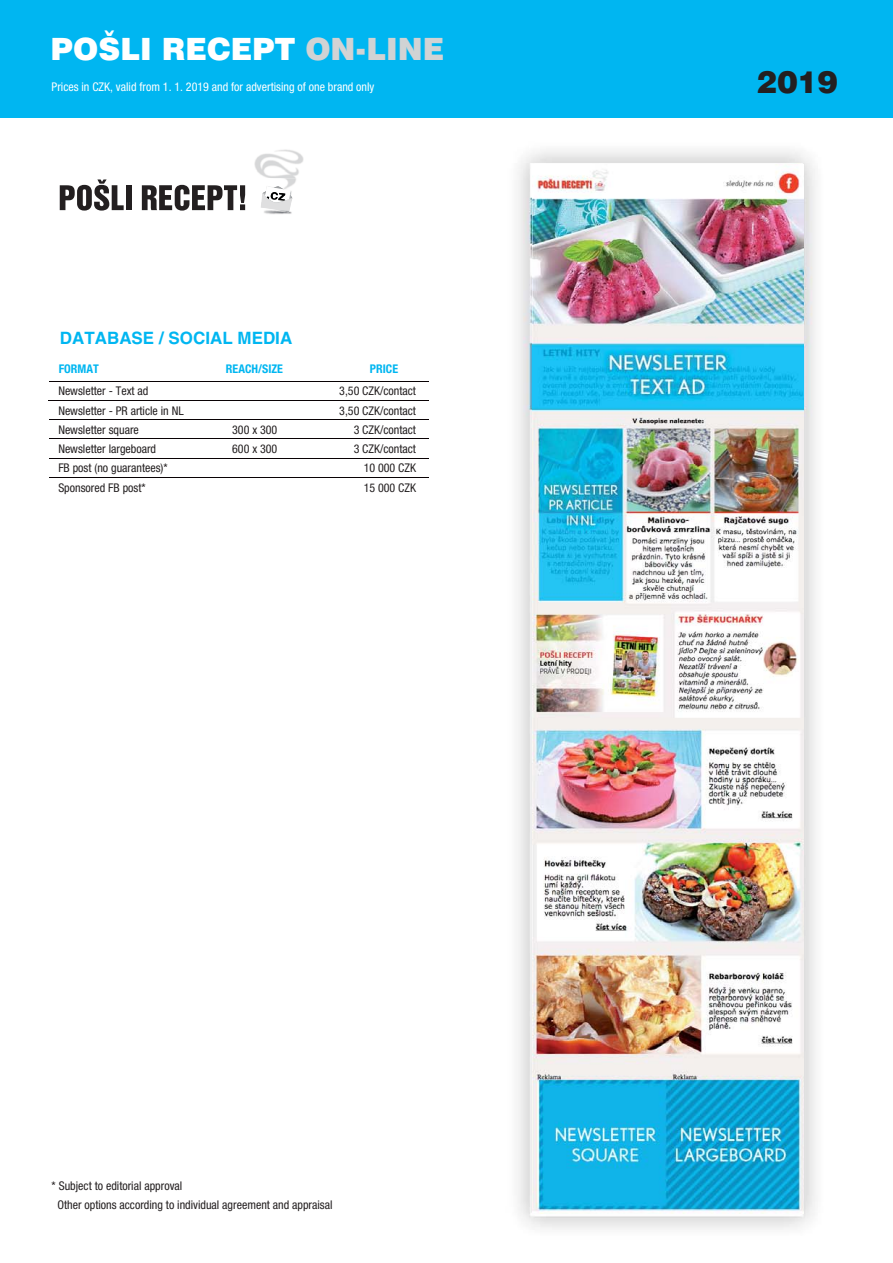
<style>
.page{position:relative;width:893px;height:1263px;background:#fff}
.page>*{position:absolute;margin:0;border:0;box-sizing:border-box;transform-origin:0 0}
.t1{font:900 30.75px "Swiss 721 BTCE";color:#fff}
.t2{font:900 30.75px "Swiss 721 BTCE";color:#231f20}
.t3{font:700 16.95px "Helvetica CE";color:#00b6f1}
.t4{font:12px/19.2px "Helvetica Neue Cond CE";color:#231f20}
.t5{font:12px "Helvetica Neue Cond CE";color:#fff}
.t6{font:700 12px "Helvetica Neue Cond CE";color:#00b6f1}
.s1{color:#d1d3d4}
</style>
<div class="page">
<div style="left:0;top:0;width:893px;height:117px;background:#00b6f1"></div>
<svg style="left:60px;top:179px;width:64px;height:32px"></svg>
<div style="left:126px;top:185px;width:5px;height:25px;background:#231f20"></div>
<svg style="left:142px;top:185px;width:103px;height:26px"></svg>
<img style="left:264px;top:212px;width:28px;height:2px">
<img style="left:254px;top:149px;width:50px;height:37px">
<svg style="left:261px;top:186px;width:32px;height:26px"></svg>
<hr style="left:49px;top:381px;width:380px;height:1px;background:#090204">
<hr style="left:49px;top:400px;width:380px;height:1px;background:#090204">
<hr style="left:49px;top:419px;width:380px;height:1px;background:#090204">
<hr style="left:49px;top:439px;width:380px;height:1px;background:#090204">
<hr style="left:49px;top:458px;width:380px;height:1px;background:#090204">
<hr style="left:49px;top:477px;width:380px;height:1px;background:#090204">
<img style="left:518px;top:150px;width:298px;height:1080px">
<img style="left:533px;top:165px;width:270px;height:1049px">
<h1 class="t1" style="left:51px;top:28px;width:395px">POŠLI RECEPT <span class="s1">ON-LINE</span></h1>
<p class="t5" style="left:52px;top:83px;width:324px">Prices in CZK, valid from 1. 1. 2019 and for advertising of one brand only</p>
<h1 class="t2" style="left:757px;top:61px;width:82px">2019</h1>
<h2 class="t3" style="left:60px;top:331px;width:234px">DATABASE / SOCIAL MEDIA</h2>
<p class="t6" style="left:59px;top:364px;width:42px">FORMAT</p>
<p class="t6" style="left:226px;top:364px;width:59px">REACH/SIZE</p>
<p class="t6" style="left:370px;top:364px;width:30px">PRICE</p>
<p class="t4" style="left:58px;top:383px;width:127px">Newsletter - Text ad<br>Newsletter - PR article in NL<br>Newsletter square<br>Newsletter largeboard<br>FB post (no guarantees)*<br>Sponsored FB post*</p>
<p class="t4" style="left:232px;top:421px;width:47px">300 x 300<br>600 x 300</p>
<p class="t4" style="left:339px;top:383px;width:78px;text-align:right">3,50 CZK/contact<br>3,50 CZK/contact<br>3 CZK/contact<br>3 CZK/contact<br>10 000 CZK<br>15 000 CZK</p>
<p class="t4" style="left:57px;top:1177px;width:277px;text-indent:-6px">* Subject to editorial approval<br>Other options according to individual agreement and appraisal</p>
</div>
